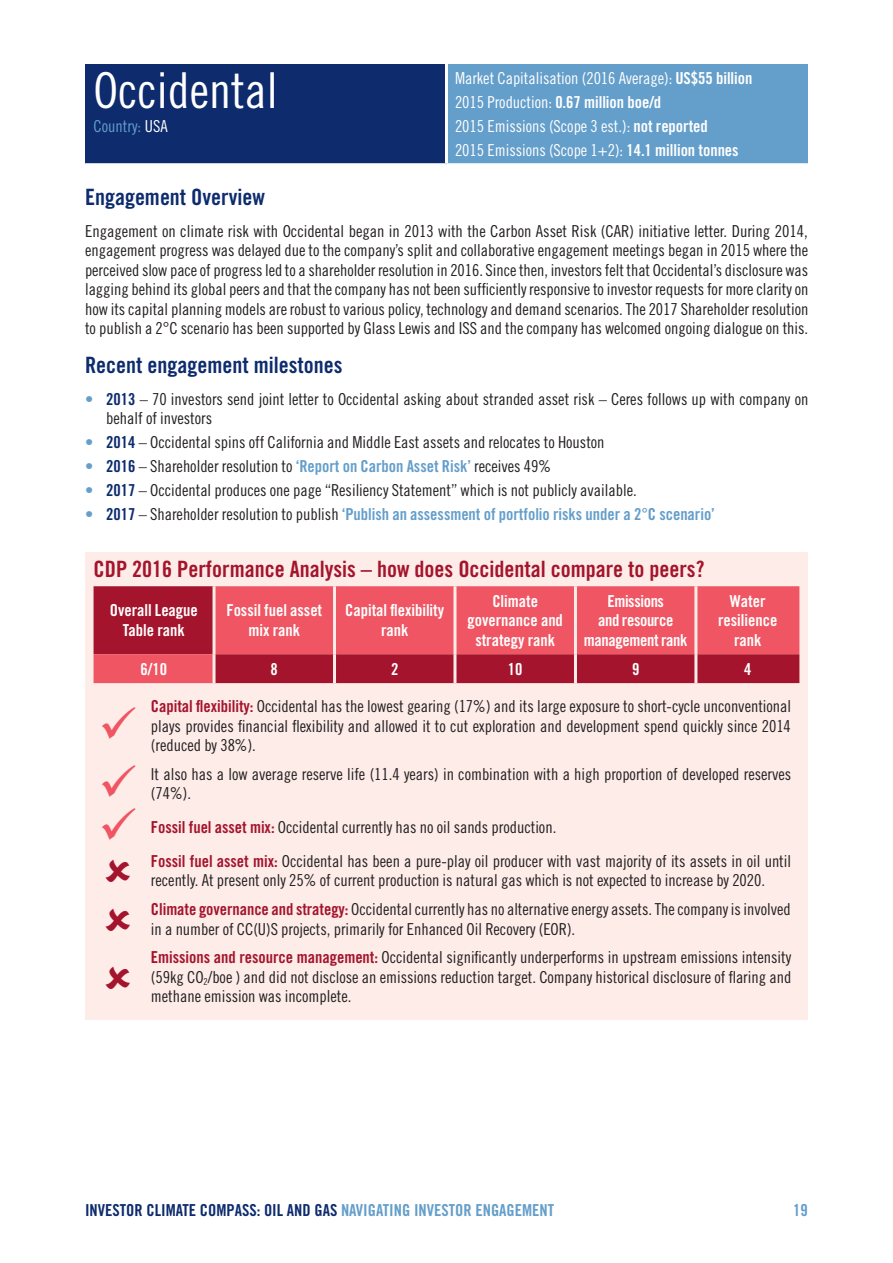
<style>
.page{position:relative;width:893px;height:1263px;background:#fff}
.page>*{position:absolute;margin:0;border:0;box-sizing:border-box;transform-origin:0 0}
.t1{font:49.5px "Trade Gothic LT Std Cn 18";color:#fff}
.t2{font:22.5px "Trade Gothic LT Std Bd Cn 20";color:#a4142c}
.t3{font:22.5px "Trade Gothic LT Std Bd Cn 20";color:#0d2b6d}
.t4{font:16.5px/19.5px "Trade Gothic LT Std Cn 18";color:#231f20}
.t5{font:16.5px/19.5px "Trade Gothic LT Std Bd Cn 20";color:#fff;text-align:center}
.t6{font:16.5px/24px "Trade Gothic LT Std Cn 18";color:#fff}
.t7{font:16.5px "Trade Gothic LT Std Bd Cn 20";color:#649eca}
.t8{font:16.5px "Trade Gothic LT Std Bd Cn 20";color:#0d2b6d}
.t9{font:16.5px/19.5px "Trade Gothic LT Std Bd Cn 20";letter-spacing:-.02em;color:#fff;text-align:center}
.t10{font:16.5px "Trade Gothic LT Std Cn 18";color:#649eca}
.s1{color:#fff}
.s2{font-family:"Trade Gothic LT Std Bd Cn 20"}
.s3{font-family:"Trade Gothic LT Std Cn 18"}
.s4{color:#649eca}
.s5{font-family:"Trade Gothic LT Std Bd Cn 20";color:#0d2b6d}
.s6{font-family:"Trade Gothic LT Std Bd Cn 20";color:#649eca}
.s7{color:#0d2b6d}
.s8{font-family:"Trade Gothic LT Std Cn 18";color:#231f20}
.s9{font-family:"Trade Gothic LT Std Bd Cn 20";color:#a4142c}
.s10{color:#ef5562}
</style>
<div class="page">
<div style="left:85px;top:64px;width:361px;height:101px;background:#0d2b6d"></div>
<div style="left:446px;top:64px;width:362px;height:101px;background:#649eca"></div>
<hr style="left:445px;top:64px;width:3px;height:99px;background:#fff">
<hr style="left:85px;top:163px;width:361px;height:3px;background:#fff">
<hr style="left:446px;top:163px;width:362px;height:3px;background:#fff">
<div style="left:85px;top:552px;width:723px;height:467px;background:#fdece8"></div>
<svg style="left:94px;top:586px;width:705px;height:97px;background:#d33e4f"></svg>
<hr style="left:213px;top:586px;width:3px;height:68px;background:#fdece8">
<hr style="left:333px;top:586px;width:3px;height:68px;background:#fdece8">
<hr style="left:453px;top:586px;width:3px;height:68px;background:#fdece8">
<hr style="left:574px;top:586px;width:3px;height:68px;background:#fdece8">
<hr style="left:694px;top:586px;width:3px;height:68px;background:#fdece8">
<hr style="left:213px;top:654px;width:3px;height:29px;background:#fdece8">
<hr style="left:333px;top:654px;width:3px;height:29px;background:#fdece8">
<hr style="left:453px;top:654px;width:3px;height:29px;background:#fdece8">
<hr style="left:574px;top:654px;width:3px;height:29px;background:#fdece8">
<hr style="left:694px;top:654px;width:3px;height:29px;background:#fdece8">
<h1 class="t1" style="left:94px;top:61px;width:186px">Occidental</h1>
<p class="t10" style="left:94px;top:116px;width:76px">Country: <span class="s1">USA</span></p>
<p class="t6" style="left:455px;top:66px;width:299px">Market Capitalisation (2016 Average): <span class="s2">US$55 billion</span></p>
<p class="t5" style="left:455px;top:92px;width:208px"><span class="s3">2015 Production:</span> 0.67 million boe/d</p>
<p class="t6" style="left:455px;top:114px;width:285px">2015 Emissions (Scope 3 est.): <span class="s2">not reported<br></span>2015 Emissions (Scope 1+2): <span class="s2">14.1 million tonnes</span></p>
<h2 class="t3" style="left:85px;top:184px;width:181px">Engagement Overview</h2>
<p class="t4" style="left:85px;top:221px;width:725px;text-align:justify">Engagement on climate risk with Occidental began in 2013 with the Carbon Asset Risk (CAR) initiative letter. During 2014, engagement progress was delayed due to the company’s split and collaborative engagement meetings began in 2015 where the perceived slow pace of progress led to a shareholder resolution in 2016. Since then, investors felt that Occidental’s disclosure was lagging behind its global peers and that the company has not been sufficiently responsive to investor requests for more clarity on how its capital planning models are robust to various policy, technology and demand scenarios. The 2017 Shareholder resolution to publish a 2°C scenario has been supported by Glass Lewis and ISS and the company has welcomed ongoing dialogue on this.</p>
<h2 class="t3" style="left:85px;top:352px;width:259px">Recent engagement milestones</h2>
<p class="t4" style="left:106px;top:389px;width:704px;text-indent:-21px"><span class="s4">•</span> <span class="s5">2013</span> – 70 investors send joint letter to Occidental asking about stranded asset risk – Ceres follows up with company on behalf of investors</p>
<p class="t4" style="left:85px;top:432px;width:521px"><span class="s4">•</span> <span class="s5">2014</span> – Occidental spins off California and Middle East assets and relocates to Houston</p>
<p class="t4" style="left:85px;top:456px;width:468px"><span class="s4">•</span> <span class="s5">2016</span> – Shareholder resolution to <span class="s6">‘Report on Carbon Asset Risk’</span> receives 49%</p>
<p class="t4" style="left:85px;top:480px;width:553px"><span class="s4">•</span> <span class="s5">2017</span> – Occidental produces one page “Resiliency Statement” which is not publicly available.</p>
<p class="t7" style="left:85px;top:504px;width:631px"><span class="s3">•</span> <span class="s7">2017</span> <span class="s8">– Shareholder resolution to publish</span> ‘Publish an assessment of portfolio risks under a 2°C scenario’</p>
<h2 class="t2" style="left:94px;top:555px;width:612px">CDP 2016 Performance Analysis – how does Occidental compare to peers?</h2>
<p class="t5" style="left:110px;top:601px;width:90px">Overall League<br>Table rank</p>
<p class="t5" style="left:226px;top:601px;width:97px">Fossil fuel asset mix rank</p>
<p class="t5" style="left:345px;top:601px;width:100px">Capital flexibility rank</p>
<p class="t5" style="left:468px;top:591px;width:97px">Climate governance and strategy rank</p>
<p class="t9" style="left:584px;top:591px;width:105px">Emissions<br>and resource management rank</p>
<p class="t5" style="left:718px;top:591px;width:61px">Water resilience rank</p>
<p class="t5" style="left:141px;top:659px;width:28px">6/10</p>
<p class="t5" style="left:271px;top:659px;width:9px">8</p>
<p class="t5" style="left:391px;top:659px;width:9px">2</p>
<p class="t5" style="left:508px;top:659px;width:16px">10</p>
<p class="t5" style="left:632px;top:659px;width:9px">9</p>
<p class="t5" style="left:744px;top:659px;width:9px">4</p>
<p class="t4" style="left:151px;top:696px;width:642px;text-align:justify"><span class="s9">Capital flexibility:</span> Occidental has the lowest gearing (17%) and its large exposure to short-cycle unconventional plays provides financial flexibility and allowed it to cut exploration and development spend quickly since 2014 (reduced by 38%).</p>
<p class="t4" style="left:151px;top:764px;width:642px">It also has a low average reserve life (11.4 years) in combination with a high proportion of developed reserves (74%).</p>
<p class="t4" style="left:151px;top:810px;width:642px;line-height:33.6px;text-indent:-52px"><span class="s10">✓</span> <span class="s9">Fossil fuel asset mix:</span> Occidental currently has no oil sands production.<br><span class="s9">Fossil fuel asset mix:</span> Occidental has been a pure-play oil producer with vast majority of its assets in oil until</p>
<p class="t4" style="left:151px;top:865px;width:641px;line-height:29px">recently. At present only 25% of current production is natural gas which is not expected to increase by 2020.<br><span class="s9">Climate governance and strategy:</span> Occidental currently has no alternative energy assets. The company is involved</p>
<p class="t4" style="left:151px;top:914px;width:642px;line-height:29px">in a number of CC(U)S projects, primarily for Enhanced Oil Recovery (EOR).<br><span class="s9">Emissions and resource management:</span> Occidental significantly underperforms in upstream emissions intensity</p>
<p class="t4" style="left:151px;top:967px;width:642px">(59kg CO<sub>2</sub>/boe ) and did not disclose an emissions reduction target. Company historical disclosure of flaring and methane emission was incomplete.</p>
<p class="t8" style="left:85px;top:1200px;width:471px">INVESTOR CLIMATE COMPASS: OIL AND GAS <span class="s4">NAVIGATING INVESTOR ENGAGEMENT</span></p>
<p class="t7" style="left:793px;top:1200px;width:16px">19</p>
</div>
